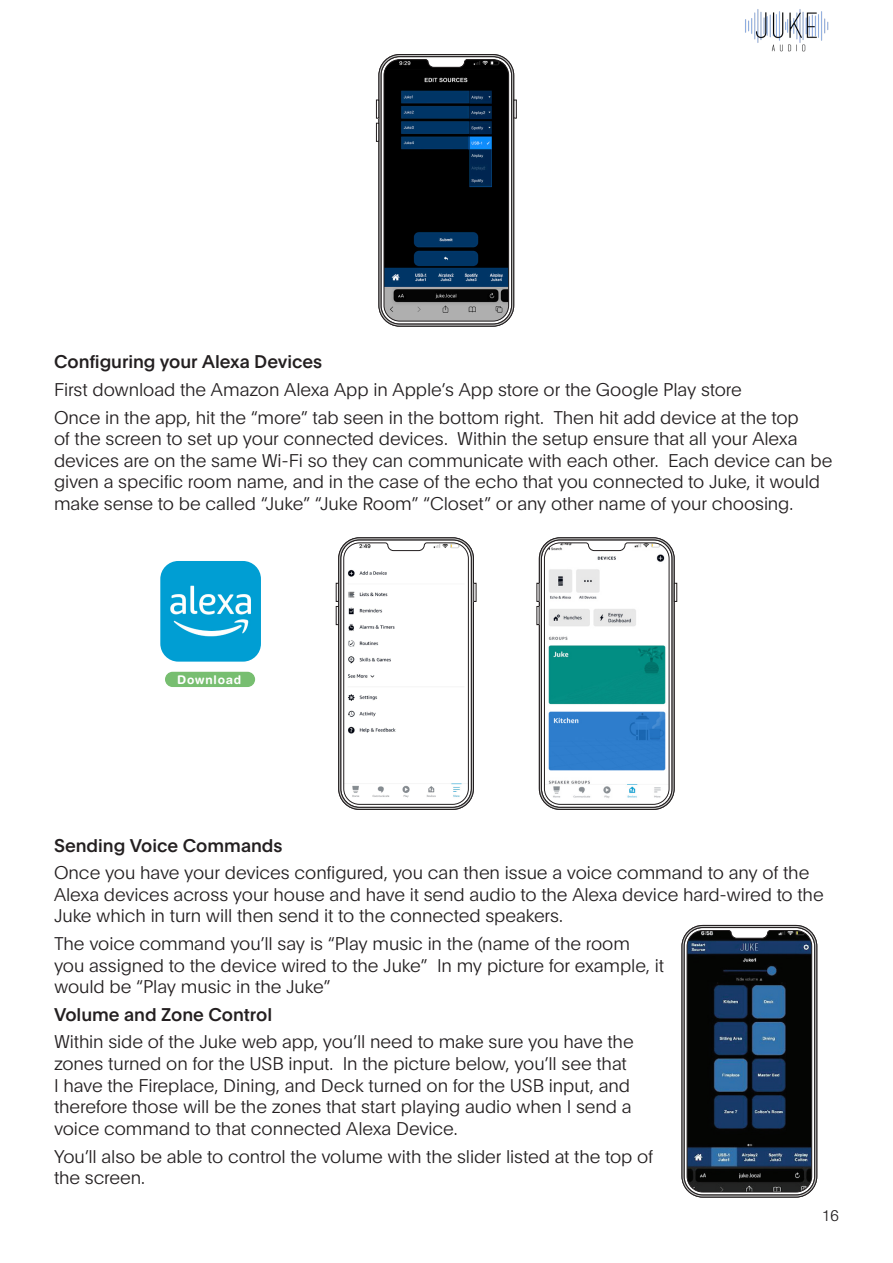
<style>
.page{position:relative;width:893px;height:1263px;background:#fff}
.page>*{position:absolute;margin:0;border:0;box-sizing:border-box;transform-origin:0 0}
.body{font:100 18px/21.6px "Plain";letter-spacing:-.005em;color:#231f20}
.body-2{font:500 18px "Plain";color:#231f20}
.t1{font:100 15px "Plain";color:#231f20}
.t2{font:700 12px "Helvetica Rounded";letter-spacing:.065em;color:#fff}
</style>
<div class="page">
<img style="left:745px;top:9px;width:84px;height:43px">
<div style="left:513px;top:100px;width:4px;height:19px;border:1px solid #231f20"></div>
<div style="left:376px;top:100px;width:3px;height:18px;border:1px solid #231f20"></div>
<div style="left:376px;top:123px;width:3px;height:19px;border:1px solid #231f20"></div>
<svg style="left:378px;top:54px;width:138px;height:273px;background:#232f3c"></svg>
<svg style="left:336px;top:537px;width:140px;height:273px"></svg>
<svg style="left:537px;top:537px;width:138px;height:273px"></svg>
<svg style="left:681px;top:924px;width:137px;height:274px;background:#283646"></svg>
<img style="left:160px;top:561px;width:101px;height:101px">
<div style="left:165px;top:672px;width:90px;height:15px;background:#77be70;border-radius:8px"></div>
<p class="body-2" style="left:54px;top:349px;width:270px">Configuring your Alexa Devices</p>
<p class="body" style="left:54px;top:378px;width:689px">First download the Amazon Alexa App in Apple’s App store or the Google Play store</p>
<p class="body" style="left:54px;top:406px;width:780px">Once in the app, hit the “more” tab seen in the bottom right. Then hit add device at the top<br>of the screen to set up your connected devices. Within the setup ensure that all your Alexa devices are on the same Wi-Fi so they can communicate with each other. Each device can be given a specific room name, and in the case of the echo that you connected to Juke, it would make sense to be called “Juke” “Juke Room” “Closet” or any other name of your choosing.</p>
<p class="t2" style="left:177px;top:672px;width:65px">Download</p>
<p class="body-2" style="left:54px;top:832px;width:230px">Sending Voice Commands</p>
<p class="body" style="left:54px;top:861px;width:771px">Once you have your devices configured, you can then issue a voice command to any of the<br>Alexa devices across your house and have it send audio to the Alexa device hard-wired to the<br>Juke which in turn will then send it to the connected speakers.</p>
<p class="body" style="left:54px;top:932px;width:612px">The voice command you’ll say is “Play music in the (name of the room you assigned to the device wired to the Juke” In my picture for example, it would be “Play music in the Juke”</p>
<p class="body-2" style="left:54px;top:1001px;width:220px">Volume and Zone Control</p>
<p class="body" style="left:54px;top:1030px;width:581px">Within side of the Juke web app, you’ll need to make sure you have the zones turned on for the USB input. In the picture below, you’ll see that I have the Fireplace, Dining, and Deck turned on for the USB input, and therefore those will be the zones that start playing audio when I send a voice command to that connected Alexa Device.</p>
<p class="body" style="left:54px;top:1144px;width:600px">You’ll also be able to control the volume with the slider listed at the top of the screen.</p>
<p class="t1" style="left:822px;top:1205px;width:19px">16</p>
</div>
